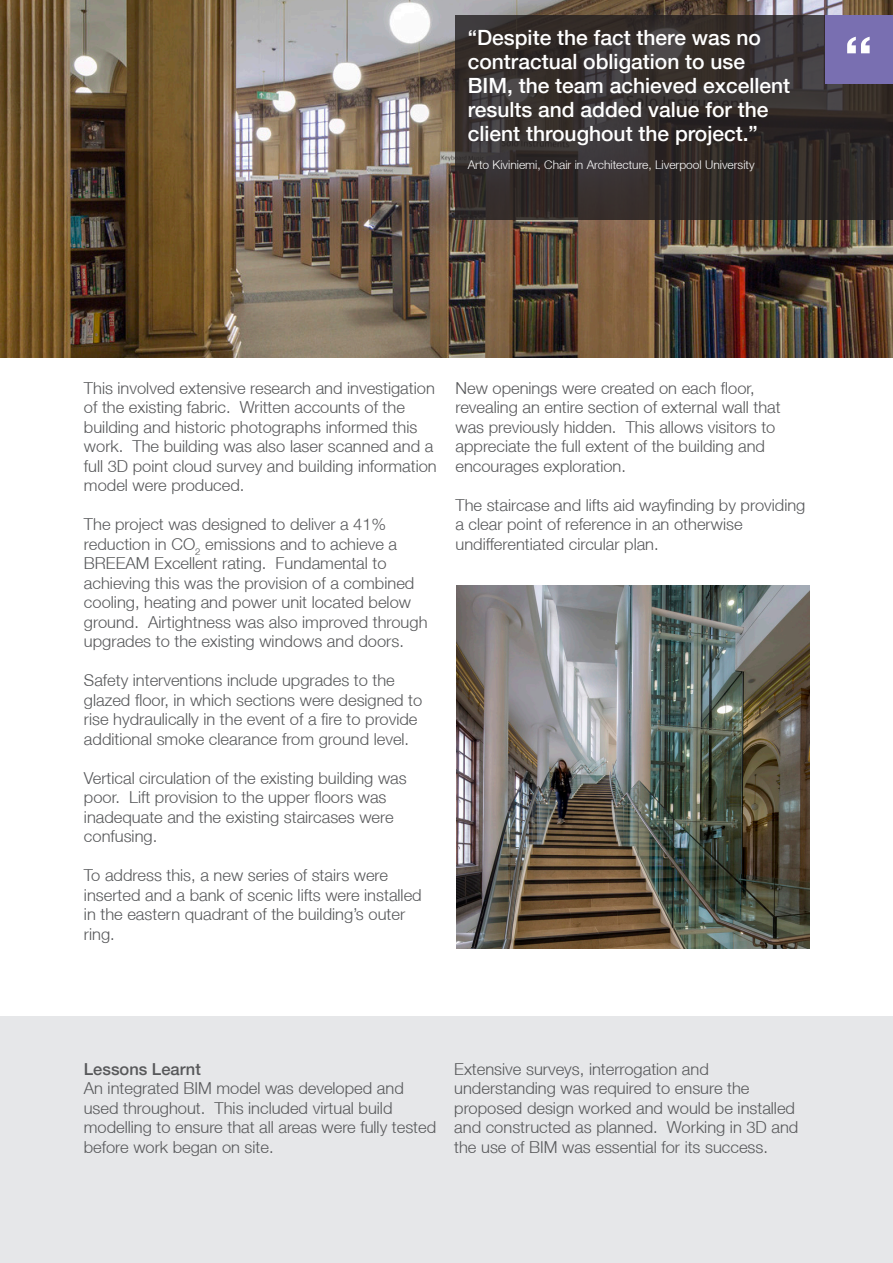
<style>
.page{position:relative;width:893px;height:1263px;background:#fff}
.page>*{position:absolute;margin:0;border:0;box-sizing:border-box;transform-origin:0 0}
.t1{font:500 21px/24px "Helvetica Neue LT";color:#fff}
.Body_text{font:300 16.5px/19.5px "Helvetica Neue LT";color:#57585a}
.t2{font:500 16.5px "Helvetica Neue LT";color:#57585a}
.t3{font:300 12px "Helvetica Neue LT";color:#fff}
</style>
<div class="page">
<img style="left:0;top:0;width:893px;height:357px">
<div style="left:0;top:1016px;width:893px;height:247px;background:#e6e7e9"></div>
<img style="left:456px;top:585px;width:353px;height:363px">
<svg style="left:455px;top:16px;width:438px;height:204px;background:#342e2c"></svg>
<div style="left:825px;top:16px;width:68px;height:68px;background:#796fb1"></div>
<svg style="left:847px;top:37px;width:23px;height:16px"></svg>
<p class="t1" style="left:468px;top:25px;width:324px">“Despite the fact there was no contractual obligation to use<br>BIM, the team achieved excellent results and added value for the client throughout the project.”</p>
<p class="t3" style="left:468px;top:157px;width:288px">Arto Kiviniemi, Chair in Architecture, Liverpool University</p>
<p class="Body_text" style="left:84px;top:378px;width:354px">This involved extensive research and investigation of the existing fabric. Written accounts of the building and historic photographs informed this work. The building was also laser scanned and a full 3D point cloud survey and building information model were produced.</p>
<p class="Body_text" style="left:84px;top:514px;width:345px">The project was designed to deliver a 41% reduction in CO<sub>2</sub> emissions and to achieve a BREEAM Excellent rating. Fundamental to achieving this was the provision of a combined cooling, heating and power unit located below ground. Airtightness was also improved through upgrades to the existing windows and doors.</p>
<p class="Body_text" style="left:84px;top:670px;width:340px">Safety interventions include upgrades to the glazed floor, in which sections were designed to rise hydraulically in the event of a fire to provide additional smoke clearance from ground level.</p>
<p class="Body_text" style="left:84px;top:768px;width:324px">Vertical circulation of the existing building was poor. Lift provision to the upper floors was inadequate and the existing staircases were confusing.</p>
<p class="Body_text" style="left:84px;top:865px;width:339px">To address this, a new series of stairs were inserted and a bank of scenic lifts were installed in the eastern quadrant of the building’s outer ring.</p>
<p class="Body_text" style="left:455px;top:378px;width:327px">New openings were created on each floor, revealing an entire section of external wall that was previously hidden. This allows visitors to appreciate the full extent of the building and encourages exploration.</p>
<p class="Body_text" style="left:455px;top:495px;width:351px">The staircase and lifts aid wayfinding by providing a clear point of reference in an otherwise undifferentiated circular plan.</p>
<p class="t2" style="left:84px;top:1059px;width:119px">Lessons Learnt</p>
<p class="Body_text" style="left:84px;top:1078px;width:354px">An integrated BIM model was developed and used throughout. This included virtual build modelling to ensure that all areas were fully tested before work began on site.</p>
<p class="Body_text" style="left:454px;top:1059px;width:346px">Extensive surveys, interrogation and understanding was required to ensure the proposed design worked and would be installed and constructed as planned. Working in 3D and the use of BIM was essential for its success.</p>
</div>
